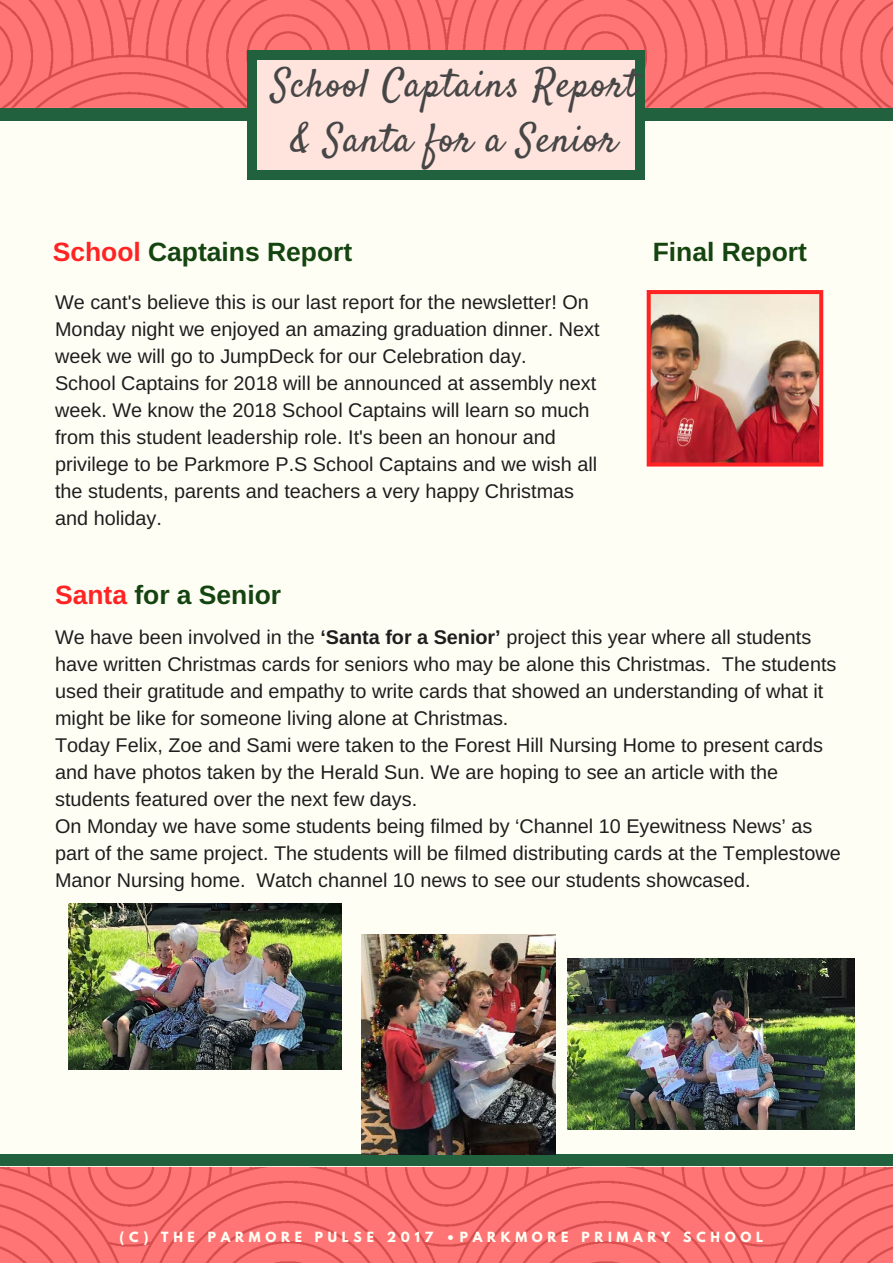
<style>
.page{position:relative;width:893px;height:1263px;background:#fff}
.page>*{position:absolute;margin:0;border:0;box-sizing:border-box;transform-origin:0 0}
.t1{font:39.6px/55.1px "Satisfy";letter-spacing:.03em;color:#464646;text-align:center}
.t2{font:700 26.4px "Arimo";color:#14440f}
.t3{font:19.8px/27px "Arimo";color:#1e1e1e}
.t4{font:700 12.45px "League Spartan";letter-spacing:.38em;color:#fffef5}
.s1{color:#ff2323}
.s2{font-weight:700}
</style>
<div class="page">
<img style="left:0;top:0;width:892px;height:1262px">
<div style="left:0;top:108px;width:892px;height:1059px;background:#fffef5"></div>
<div style="left:0;top:1154px;width:892px;height:12px;background:#21613e"></div>
<div style="left:0;top:109px;width:892px;height:12px;background:#21613e"></div>
<div style="left:248px;top:57px;width:395px;height:116px;background:#ffe4de"></div>
<div style="left:635px;top:170px;width:10px;height:9px;background:#21613e"></div>
<div style="left:247px;top:59px;width:9px;height:112px;background:#21613e"></div>
<div style="left:247px;top:170px;width:9px;height:9px;background:#21613e"></div>
<div style="left:635px;top:59px;width:10px;height:112px;background:#21613e"></div>
<div style="left:256px;top:170px;width:380px;height:9px;background:#21613e"></div>
<div style="left:635px;top:50px;width:10px;height:10px;background:#21613e"></div>
<div style="left:247px;top:50px;width:9px;height:10px;background:#21613e"></div>
<div style="left:256px;top:50px;width:380px;height:10px;background:#21613e"></div>
<img style="left:646px;top:290px;width:177px;height:176px">
<img style="left:69px;top:904px;width:273px;height:165px">
<img style="left:361px;top:934px;width:194px;height:220px">
<img style="left:568px;top:959px;width:286px;height:171px">
<h1 class="t1" style="left:271px;top:59px;width:368px">School Captains Report &amp; Santa for a Senior</h1>
<h2 class="t2" style="left:53px;top:237px;width:301px"><span class="s1">School</span> Captains Report</h2>
<h2 class="t2" style="left:652px;top:237px;width:156px">Final Report</h2>
<p class="t3" style="left:55px;top:289px;width:546px">We cant's believe this is our last report for the newsletter! On Monday night we enjoyed an amazing graduation dinner. Next week we will go to JumpDeck for our Celebration day.<br>School Captains for 2018 will be announced at assembly next week. We know the 2018 School Captains will learn so much from this student leadership role. It's been an honour and privilege to be Parkmore P.S School Captains and we wish all the students, parents and teachers a very happy Christmas and holiday.</p>
<h2 class="t2" style="left:55px;top:580px;width:227px"><span class="s1">Santa</span> for a Senior</h2>
<p class="t3" style="left:55px;top:624px;width:787px">We have been involved in the <span class="s2">‘Santa for a Senior’</span> project this year where all students have written Christmas cards for seniors who may be alone this Christmas. The students used their gratitude and empathy to write cards that showed an understanding of what it might be like for someone living alone at Christmas.<br>Today Felix, Zoe and Sami were taken to the Forest Hill Nursing Home to present cards and have photos taken by the Herald Sun. We are hoping to see an article with the students featured over the next few days.<br>On Monday we have some students being filmed by ‘Channel 10 Eyewitness News’ as part of the same project. The students will be filmed distributing cards at the Templestowe Manor Nursing home. Watch channel 10 news to see our students showcased.</p>
<p class="t4" style="left:119px;top:1231px;width:645px">(C) THE PARMORE PULSE 2017 •PARKMORE PRIMARY SCHOOL</p>
</div>
